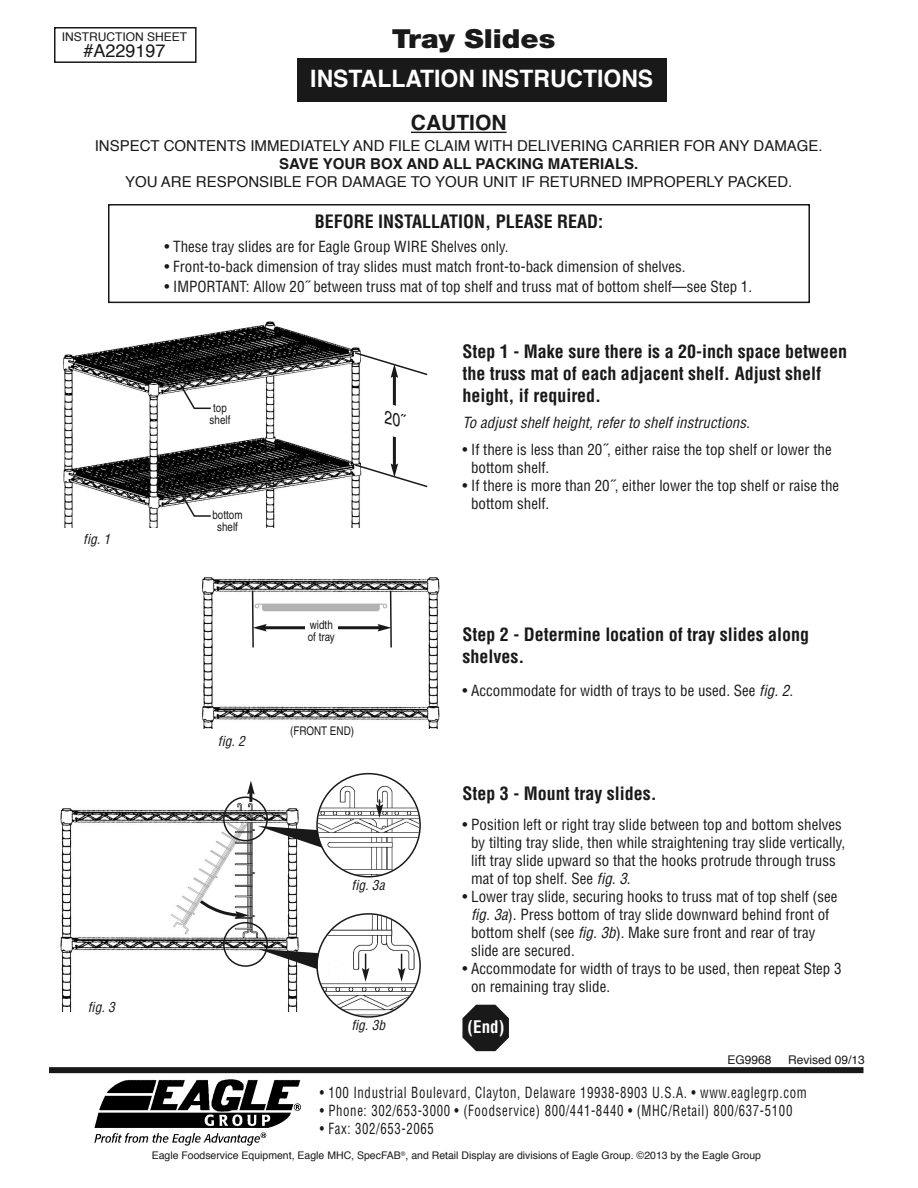
<style>
.page{position:relative;width:918px;height:1188px;background:#fff}
.page>*{position:absolute;margin:0;border:0;box-sizing:border-box;transform-origin:0 0}
.t1{font:900 26.25px "Helvetica Neue LT Std";color:#191919;scale:1.1 1}
.t2{font:700 24px "Helvetica";color:#fff;scale:.95 1}
.t3{font:700 21px "Helvetica";color:#191919}
.t4{font:700 condensed 18px/21.6px "Helvetica";color:#191919}
.t5{font:18px "Helvetica";color:#191919}
.t6{font:700 condensed 16.95px "Helvetica";color:#fff}
.t7{font:condensed 15px/18px "Helvetica";color:#191919}
.t8{font:condensed 15px "Helvetica";letter-spacing:.05em;color:#191919;scale:.85 1}
.t9{font:15px "Helvetica";color:#191919}
.t10{font:italic condensed 15px "Helvetica";letter-spacing:.005em;color:#191919}
.t11{font:700 15px "Helvetica";color:#191919}
.t12{font:italic condensed 13.5px "Helvetica";color:#191919}
.t13{font:condensed 12px/12px "Helvetica";color:#191919}
.t14{font:12px "Helvetica";color:#191919}
.t15{font:10.5px "Helvetica";color:#191919}
.s1{font-style:italic}
</style>
<div class="page">
<img style="left:63px;top:321px;width:298px;height:206px">
<img style="left:201px;top:577px;width:239px;height:152px">
<img style="left:60px;top:808px;width:238px;height:203px">
<div style="left:297px;top:58px;width:370px;height:43px;background:#191919"></div>
<img style="left:94px;top:1080px;width:206px;height:65px">
<div style="left:49px;top:1067px;width:815px;height:6px;background:#191919"></div>
<hr style="left:411px;top:132px;width:96px;height:1px;background:#191919">
<div style="left:108px;top:204px;width:702px;height:99px;border:2px solid #191919"></div>
<hr style="left:393px;top:375px;width:3px;height:91px;background:#191919">
<svg style="left:353px;top:351px;width:75px;height:27px"></svg>
<svg style="left:353px;top:463px;width:75px;height:25px"></svg>
<hr style="left:264px;top:626px;width:116px;height:3px;background:#191919">
<div style="left:305px;top:617px;width:32px;height:30px;background:#fff"></div>
<svg style="left:179px;top:491px;width:33px;height:27px"></svg>
<svg style="left:179px;top:383px;width:33px;height:27px"></svg>
<svg style="left:251px;top:589px;width:16px;height:60px"></svg>
<svg style="left:378px;top:589px;width:15px;height:60px"></svg>
<svg style="left:198px;top:898px;width:223px;height:120px"></svg>
<svg style="left:223px;top:773px;width:198px;height:105px"></svg>
<svg style="left:462px;top:1005px;width:47px;height:46px"></svg>
<div style="left:54px;top:27px;width:143px;height:36px;border:2px solid #191919"></div>
<svg style="left:392px;top:399px;width:4px;height:44px"></svg>
<p class="t14" style="left:62px;top:32px;width:127px">INSTRUCTION SHEET</p>
<p class="t5" style="left:83px;top:44px;width:84px">#A229197</p>
<h1 class="t1" style="left:392px;top:29px;width:150px">Tray Slides</h1>
<h2 class="t2" style="left:310px;top:68px;width:362px">INSTALLATION INSTRUCTIONS</h2>
<h3 class="t3" style="left:411px;top:114px;width:97px">CAUTION</h3>
<p class="t9" style="left:95px;top:139px;width:729px">INSPECT CONTENTS IMMEDIATELY AND FILE CLAIM WITH DELIVERING CARRIER FOR ANY DAMAGE.</p>
<p class="t11" style="left:279px;top:157px;width:361px">SAVE YOUR BOX AND ALL PACKING MATERIALS.</p>
<p class="t9" style="left:125px;top:175px;width:669px">YOU ARE RESPONSIBLE FOR DAMAGE TO YOUR UNIT IF RETURNED IMPROPERLY PACKED.</p>
<p class="t4" style="left:315px;top:211px;width:290px">BEFORE INSTALLATION, PLEASE READ:</p>
<p class="t7" style="left:164px;top:238px;width:346px">• These tray slides are for Eagle Group WIRE Shelves only.</p>
<p class="t7" style="left:164px;top:258px;width:523px">• Front-to-back dimension of tray slides must match front-to-back dimension of shelves.</p>
<p class="t7" style="left:164px;top:278px;width:589px">• IMPORTANT: Allow 20˝ between truss mat of top shelf and truss mat of bottom shelf—see Step 1.</p>
<p class="t12" style="left:83px;top:531px;width:29px">fig. 1</p>
<p class="t12" style="left:88px;top:999px;width:29px">fig. 3</p>
<p class="t13" style="left:210px;top:403px;width:22px">top shelf</p>
<p class="t13" style="left:212px;top:510px;width:32px;text-align:center">bottom shelf</p>
<p class="t12" style="left:218px;top:733px;width:29px">fig. 2</p>
<p class="t4" style="left:462px;top:341px;width:386px">Step 1 - Make sure there is a 20-inch space between the truss mat of each adjacent shelf. Adjust shelf height, if required.</p>
<p class="t10" style="left:462px;top:414px;width:289px">To adjust shelf height, refer to shelf instructions.</p>
<p class="t13" style="left:308px;top:620px;width:29px">width of tray</p>
<p class="t13" style="left:290px;top:726px;width:65px">(FRONT END)</p>
<p class="t12" style="left:352px;top:877px;width:35px">fig. 3a</p>
<p class="t12" style="left:351px;top:1018px;width:35px">fig. 3b</p>
<p class="t7" style="left:471px;top:441px;width:362px;text-indent:-9px">• If there is less than 20˝, either raise the top shelf or lower the bottom shelf.</p>
<p class="t7" style="left:471px;top:477px;width:370px;text-indent:-9px">• If there is more than 20˝, either lower the top shelf or raise the bottom shelf.</p>
<p class="t4" style="left:462px;top:624px;width:348px">Step 2 - Determine location of tray slides along shelves.</p>
<p class="t7" style="left:462px;top:681px;width:332px">• Accommodate for width of trays to be used. See <span class="s1">fig. 2</span>.</p>
<p class="t4" style="left:462px;top:783px;width:196px">Step 3 - Mount tray slides.</p>
<p class="t7" style="left:471px;top:816px;width:376px;text-indent:-9px">• Position left or right tray slide between top and bottom shelves by tilting tray slide, then while straightening tray slide vertically, lift tray slide upward so that the hooks protrude through truss mat of top shelf. See <span class="s1">fig. 3</span>.</p>
<p class="t7" style="left:471px;top:888px;width:368px;text-indent:-9px">• Lower tray slide, securing hooks to truss mat of top shelf (see <span class="s1">fig. 3a</span>). Press bottom of tray slide downward behind front of bottom shelf (see <span class="s1">fig. 3b</span>). Make sure front and rear of tray slide are secured.</p>
<p class="t7" style="left:471px;top:960px;width:372px;text-indent:-9px">• Accommodate for width of trays to be used, then repeat Step 3 on remaining tray slide.</p>
<p class="t6" style="left:468px;top:1017px;width:38px">(End)</p>
<p class="t14" style="left:727px;top:1054px;width:46px">EG9968</p>
<p class="t14" style="left:788px;top:1054px;width:78px">REVISED 09/13</p>
<p class="t8" style="left:320px;top:1084px;width:574px">• 100 Industrial Boulevard, Clayton, Delaware 19938-8903 U.S.A. • www.eaglegrp.com</p>
<p class="t8" style="left:320px;top:1102px;width:558px">• Phone: 302/653-3000 • (Foodservice) 800/441-8440 • (MHC/Retail) 800/637-5100</p>
<p class="t8" style="left:320px;top:1120px;width:136px">• Fax: 302/653-2065</p>
<p class="t15" style="left:152px;top:1151px;width:611px">EAGLE FOODSERVICE EQUIPMENT, EAGLE MHC, SPECFAB<sup>®</sup>, AND RETAIL DISPLAY ARE DIVISIONS OF EAGLE GROUP. ©2013 BY THE EAGLE GROUP</p>
</div>
